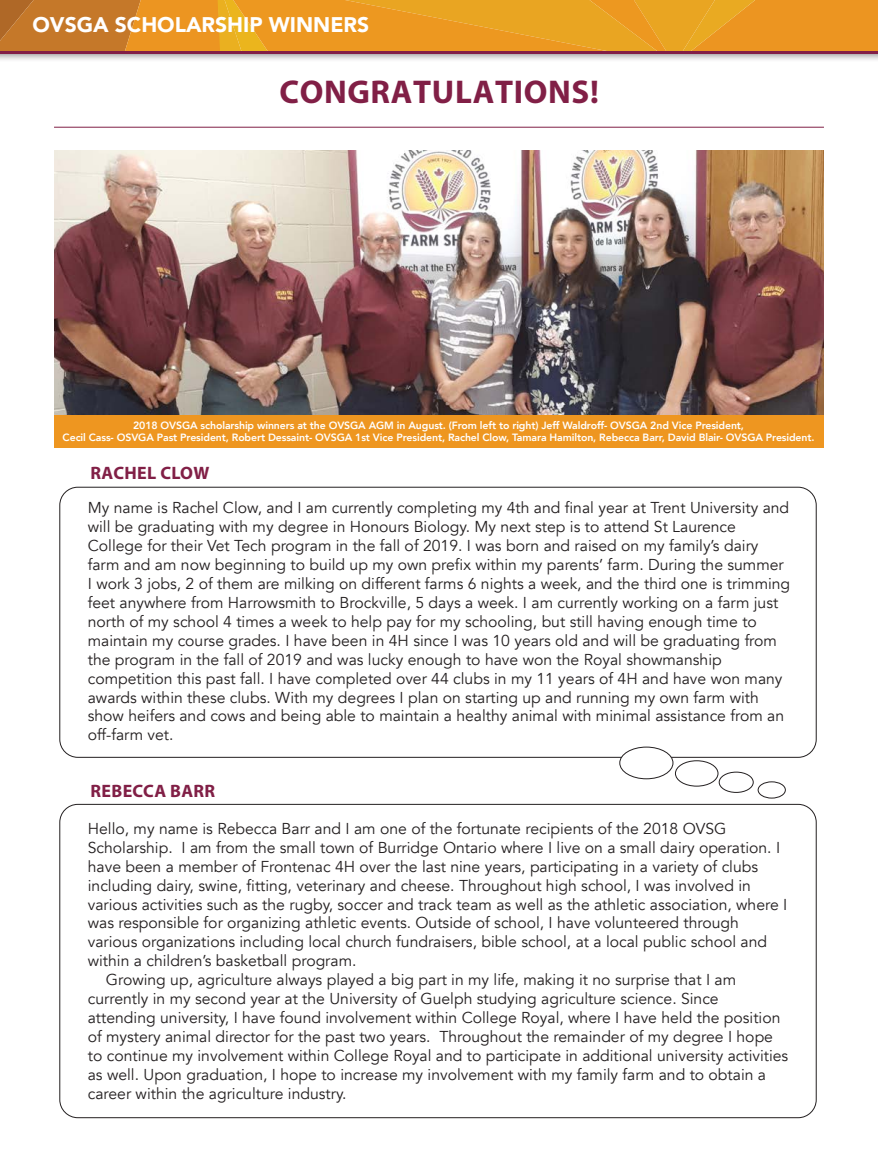
<style>
.page{position:relative;width:878px;height:1175px;background:#fff}
.page>*{position:absolute;margin:0;border:0;box-sizing:border-box;transform-origin:0 0}
.t1{font:700 33px "Myriad Pro";letter-spacing:.02em;color:#811f46}
.t2{font:900 21px "Avenir LT Std";color:#fff}
.t3{font:700 18px "Myriad Pro";letter-spacing:.02em;color:#811f46}
.Body_copy_reg{font:15.75px/18.9px "Avenir";color:#231f20}
.Body_copy_reg-2{font:800 10.5px "Avenir";letter-spacing:-.01em;color:#fff}
</style>
<div class="page">
<svg style="left:0;top:0;width:878px;height:52px;background:#e39423"></svg>
<div style="left:0;top:52px;width:878px;height:5px;background:#821e46"></div>
<svg style="left:0;top:54px;width:878px;height:6px"></svg>
<div style="left:619px;top:746px;width:54px;height:33px;border:1px solid #231f20;border-radius:50%"></div>
<div style="left:675px;top:760px;width:43px;height:26px;border:1px solid #231f20;border-radius:50%"></div>
<div style="left:718px;top:771px;width:35px;height:21px;border:1px solid #231f20;border-radius:50%"></div>
<div style="left:757px;top:781px;width:28px;height:17px;border:1px solid #231f20;border-radius:50%"></div>
<hr style="left:54px;top:127px;width:770px;height:1px;background:#811f46">
<img style="left:54px;top:150px;width:770px;height:265px">
<div style="left:54px;top:415px;width:770px;height:32px;background:#ee9620"></div>
<p class="t2" style="left:32px;top:12px;width:338px">OVSGA SCHOLARSHIP WINNERS</p>
<p class="t1" style="left:279px;top:70px;width:321px">CONGRATULATIONS!</p>
<p class="Body_copy_reg-2" style="left:133px;top:417px;width:612px">2018 OVSGA scholarship winners at the OVSGA AGM in August. (From left to right) Jeff Waldroff- OVSGA 2nd Vice President,</p>
<p class="Body_copy_reg-2" style="left:63px;top:429px;width:753px">Cecil Cass- OSVGA Past President, Robert Dessaint- OVSGA 1st Vice President, Rachel Clow, Tamara Hamilton, Rebecca Barr, David Blair- OVSGA President.</p>
<p class="t3" style="left:90px;top:461px;width:120px">RACHEL CLOW</p>
<p class="Body_copy_reg" style="left:88px;top:499px;width:704px">My name is Rachel Clow, and I am currently completing my 4th and final year at Trent University and will be graduating with my degree in Honours Biology. My next step is to attend St Laurence College for their Vet Tech program in the fall of 2019. I was born and raised on my family’s dairy farm and am now beginning to build up my own prefix within my parents’ farm. During the summer I work 3 jobs, 2 of them are milking on different farms 6 nights a week, and the third one is trimming feet anywhere from Harrowsmith to Brockville, 5 days a week. I am currently working on a farm just north of my school 4 times a week to help pay for my schooling, but still having enough time to maintain my course grades. I have been in 4H since I was 10 years old and will be graduating from the program in the fall of 2019 and was lucky enough to have won the Royal showmanship competition this past fall. I have completed over 44 clubs in my 11 years of 4H and have won many awards within these clubs. With my degrees I plan on starting up and running my own farm with show heifers and cows and being able to maintain a healthy animal with minimal assistance from an off-farm vet.</p>
<p class="t3" style="left:90px;top:779px;width:126px">REBECCA BARR</p>
<p class="Body_copy_reg" style="left:88px;top:819px;width:701px">Hello, my name is Rebecca Barr and I am one of the fortunate recipients of the 2018 OVSG Scholarship. I am from the small town of Burridge Ontario where I live on a small dairy operation. I have been a member of Frontenac 4H over the last nine years, participating in a variety of clubs including dairy, swine, fitting, veterinary and cheese. Throughout high school, I was involved in various activities such as the rugby, soccer and track team as well as the athletic association, where I was responsible for organizing athletic events. Outside of school, I have volunteered through various organizations including local church fundraisers, bible school, at a local public school and within a children’s basketball program.</p>
<p class="Body_copy_reg" style="left:88px;top:970px;width:702px;text-indent:18px">Growing up, agriculture always played a big part in my life, making it no surprise that I am currently in my second year at the University of Guelph studying agriculture science. Since attending university, I have found involvement within College Royal, where I have held the position of mystery animal director for the past two years. Throughout the remainder of my degree I hope to continue my involvement within College Royal and to participate in additional university activities as well. Upon graduation, I hope to increase my involvement with my family farm and to obtain a career within the agriculture industry.</p>
</div>
